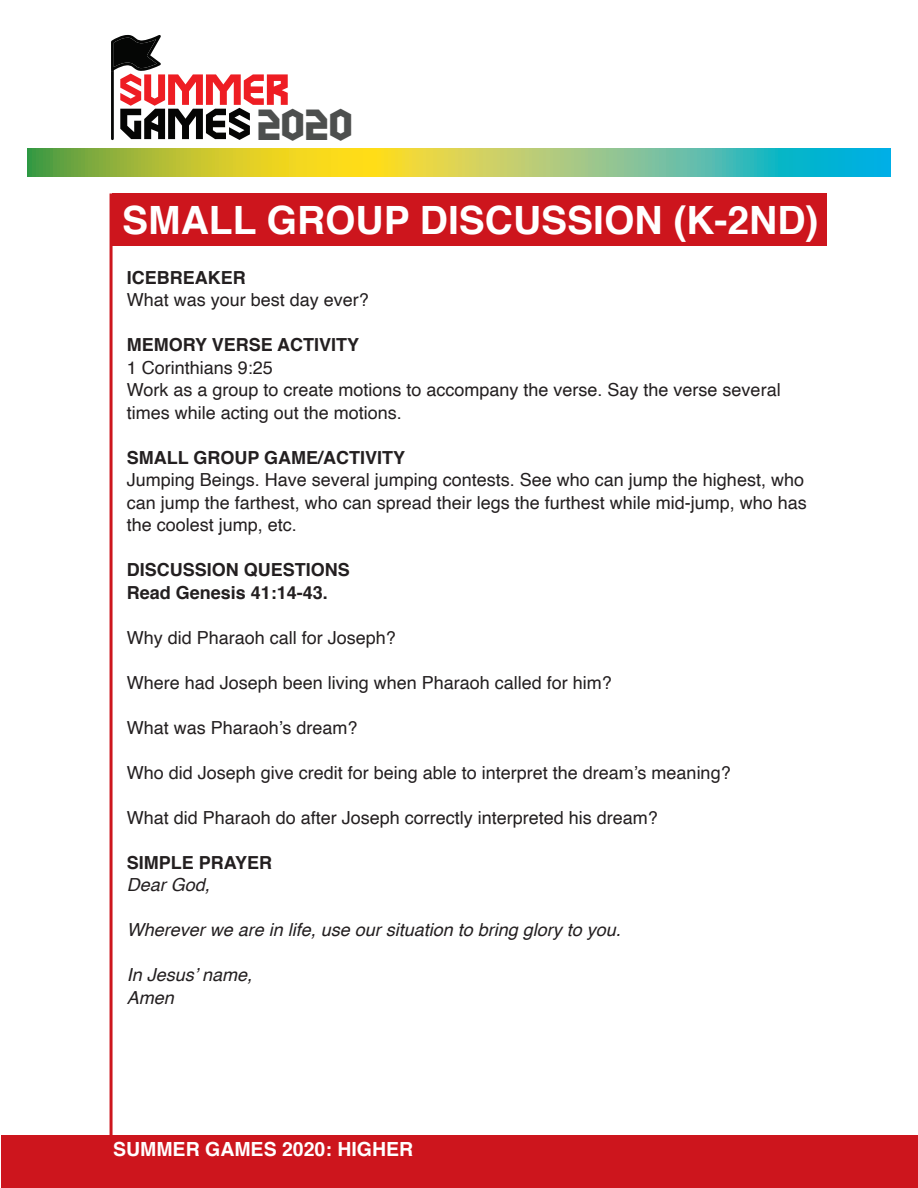
<style>
.page{position:relative;width:918px;height:1188px;background:#fff}
.page>*{position:absolute;margin:0;border:0;box-sizing:border-box;transform-origin:0 0}
.t1{font:43.5px "Herona";color:#4d4f4e}
.t2{font:700 39px "Helvetica";color:#fff}
.t3{font:700 19.5px "Helvetica";color:#fff}
.t4{font:18px/22.5px "Helvetica";color:#231f20}
.t5{font:700 18px/22.5px "Helvetica";color:#231f20}
.t6{font:italic 18px/22.5px "Helvetica";color:#231f20}
</style>
<div class="page">
<div style="left:1px;top:1135px;width:917px;height:53px;background:#cd151d"></div>
<hr style="left:110px;top:194px;width:3px;height:967px;background:#cd151d">
<svg style="left:27px;top:149px;width:864px;height:28px;background:#95c369"></svg>
<div style="left:113px;top:194px;width:714px;height:52px;background:#cd151d"></div>
<svg style="left:111px;top:35px;width:177px;height:105px"></svg>
<h1 class="t1" style="left:257px;top:101px;width:97px">2020</h1>
<h2 class="t2" style="left:122px;top:189px;width:698px">SMALL GROUP DISCUSSION (K-2ND)</h2>
<p class="t5" style="left:127px;top:266px;width:120px">ICEBREAKER</p>
<p class="t4" style="left:127px;top:289px;width:244px">What was your best day ever?</p>
<p class="t5" style="left:127px;top:334px;width:234px">MEMORY VERSE ACTIVITY</p>
<p class="t4" style="left:127px;top:356px;width:655px">1 Corinthians 9:25<br>Work as a group to create motions to accompany the verse. Say the verse several times while acting out the motions.</p>
<p class="t5" style="left:127px;top:446px;width:280px">SMALL GROUP GAME/ACTIVITY</p>
<p class="t4" style="left:127px;top:469px;width:682px">Jumping Beings. Have several jumping contests. See who can jump the highest, who can jump the farthest, who can spread their legs the furthest while mid-jump, who has the coolest jump, etc.</p>
<p class="t5" style="left:127px;top:559px;width:225px">DISCUSSION QUESTIONS<br>Read Genesis 41:14-43.</p>
<p class="t4" style="left:127px;top:626px;width:271px">Why did Pharaoh call for Joseph?</p>
<p class="t4" style="left:127px;top:671px;width:487px">Where had Joseph been living when Pharaoh called for him?</p>
<p class="t4" style="left:127px;top:716px;width:232px">What was Pharaoh’s dream?</p>
<p class="t4" style="left:127px;top:761px;width:606px">Who did Joseph give credit for being able to interpret the dream’s meaning?</p>
<p class="t4" style="left:127px;top:806px;width:533px">What did Pharaoh do after Joseph correctly interpreted his dream?</p>
<p class="t5" style="left:127px;top:851px;width:147px">SIMPLE PRAYER</p>
<p class="t6" style="left:127px;top:874px;width:85px">Dear God,</p>
<p class="t6" style="left:127px;top:919px;width:496px">Wherever we are in life, use our situation to bring glory to you.</p>
<p class="t6" style="left:127px;top:964px;width:127px">In Jesus’ name,<br>Amen</p>
<p class="t3" style="left:113px;top:1133px;width:302px">SUMMER GAMES 2020: HIGHER</p>
</div>
